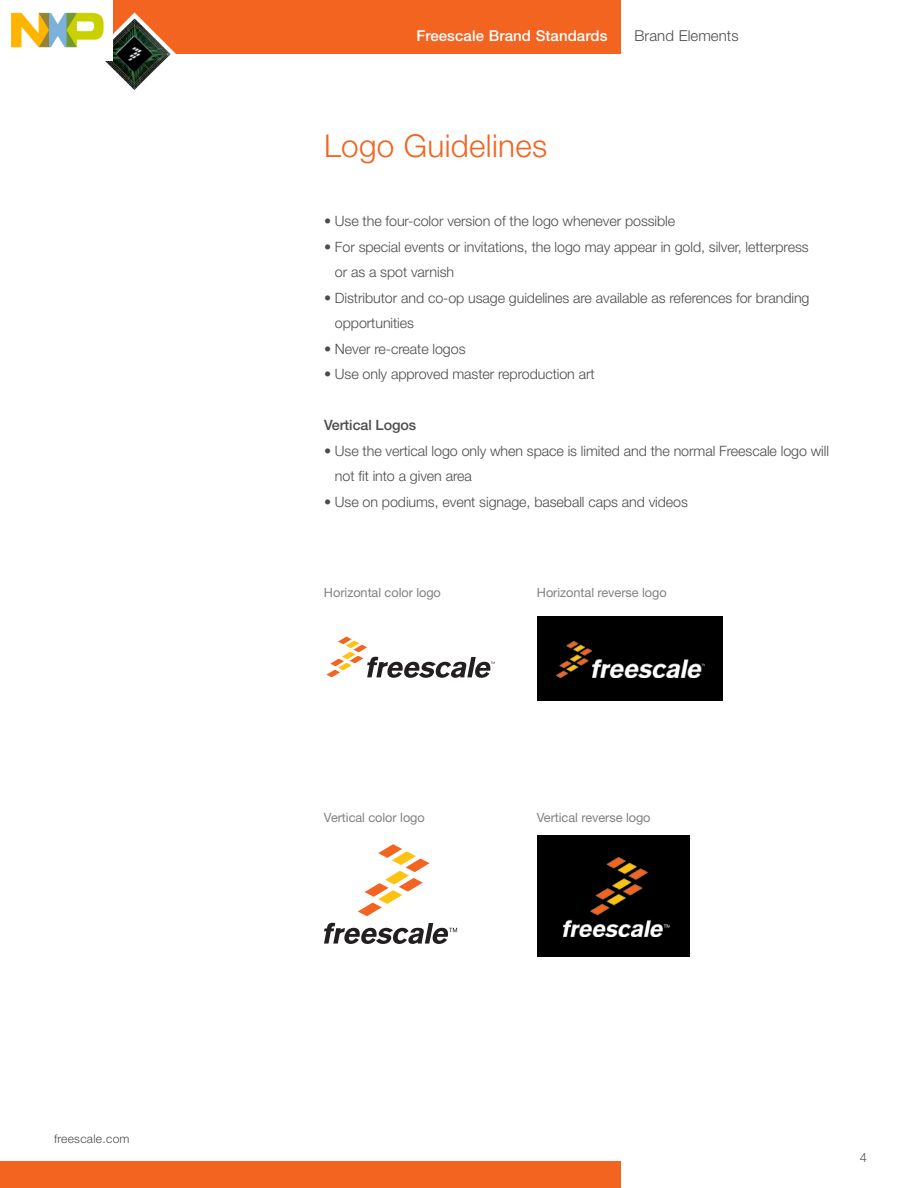
<style>
.page{position:relative;width:918px;height:1188px;background:#fff}
.page>*{position:absolute;margin:0;border:0;box-sizing:border-box;transform-origin:0 0}
._00_FSL_BrndGd_Title{font:300 31.5px "Helvetica Neue LT Pro";letter-spacing:.01em;color:#f36421}
.t1{font:500 15px "Helvetica Neue LT Pro";letter-spacing:.005em;color:#fff}
.BR11_BodyCopy{font:300 15px "Helvetica Neue LT Pro";letter-spacing:.005em;color:#4b4c4d}
.t2{font:300 14.25px/25.5px "Helvetica Neue LT Pro";letter-spacing:-.005em;color:#4b4c4d}
.t3{font:500 14.25px "Helvetica Neue LT Pro";letter-spacing:-.005em;color:#4b4c4d}
.schematic{font:12.75px "Helvetica Neue LT Pro";letter-spacing:-.005em;color:#808285}
.t4{font:300 12.75px "Helvetica Neue LT Pro";color:#4b4c4d}
.t5{font:300 12px "Helvetica Neue LT Pro";letter-spacing:.025em;color:#4b4c4d}
</style>
<div class="page">
<div style="left:0;top:0;width:621px;height:54px;background:#f36421"></div>
<div style="left:0;top:1161px;width:621px;height:27px;background:#f36421"></div>
<svg style="left:112px;top:12px;width:64px;height:42px"></svg>
<img style="left:105px;top:17px;width:66px;height:73px">
<div style="left:537px;top:835px;width:153px;height:122px;background:#000"></div>
<img style="left:563px;top:857px;width:106px;height:80px">
<svg style="left:326px;top:637px;width:169px;height:41px"></svg>
<div style="left:537px;top:616px;width:185px;height:84px;background:#000"></div>
<img style="left:557px;top:641px;width:148px;height:36px">
<svg style="left:358px;top:844px;width:72px;height:72px"></svg>
<svg style="left:324px;top:923px;width:133px;height:21px"></svg>
<img style="left:0;top:0;width:112px;height:60px">
<p class="t5" style="left:54px;top:1132px;width:77px">freescale.com</p>
<p class="t1" style="left:416px;top:27px;width:193px">Freescale Brand Standards</p>
<p class="BR11_BodyCopy" style="left:634px;top:27px;width:106px">Brand Elements</p>
<p class="_00_FSL_BrndGd_Title" style="left:324px;top:127px;width:225px">Logo Guidelines</p>
<p class="t2" style="left:324px;top:208px;width:353px">• Use the four-color version of the logo whenever possible</p>
<p class="t2" style="left:335px;top:234px;width:475px;text-indent:-11px">• For special events or invitations, the logo may appear in gold, silver, letterpress or as a spot varnish</p>
<p class="t2" style="left:335px;top:285px;width:476px;text-indent:-11px">• Distributor and co-op usage guidelines are available as references for branding opportunities</p>
<p class="t2" style="left:324px;top:336px;width:143px">• Never re-create logos</p>
<p class="t2" style="left:324px;top:361px;width:272px">• Use only approved master reproduction art</p>
<p class="t3" style="left:324px;top:417px;width:94px">Vertical Logos</p>
<p class="t2" style="left:335px;top:438px;width:496px;text-indent:-11px">• Use the vertical logo only when space is limited and the normal Freescale logo will not fit into a given area</p>
<p class="t2" style="left:324px;top:489px;width:365px">• Use on podiums, event signage, baseball caps and videos</p>
<p class="schematic" style="left:324px;top:585px;width:118px">Horizontal color logo</p>
<p class="schematic" style="left:537px;top:585px;width:131px">Horizontal reverse logo</p>
<p class="schematic" style="left:324px;top:810px;width:102px">Vertical color logo</p>
<p class="schematic" style="left:537px;top:810px;width:115px">Vertical reverse logo</p>
<p class="t4" style="left:860px;top:1149px;width:9px">4</p>
</div>
